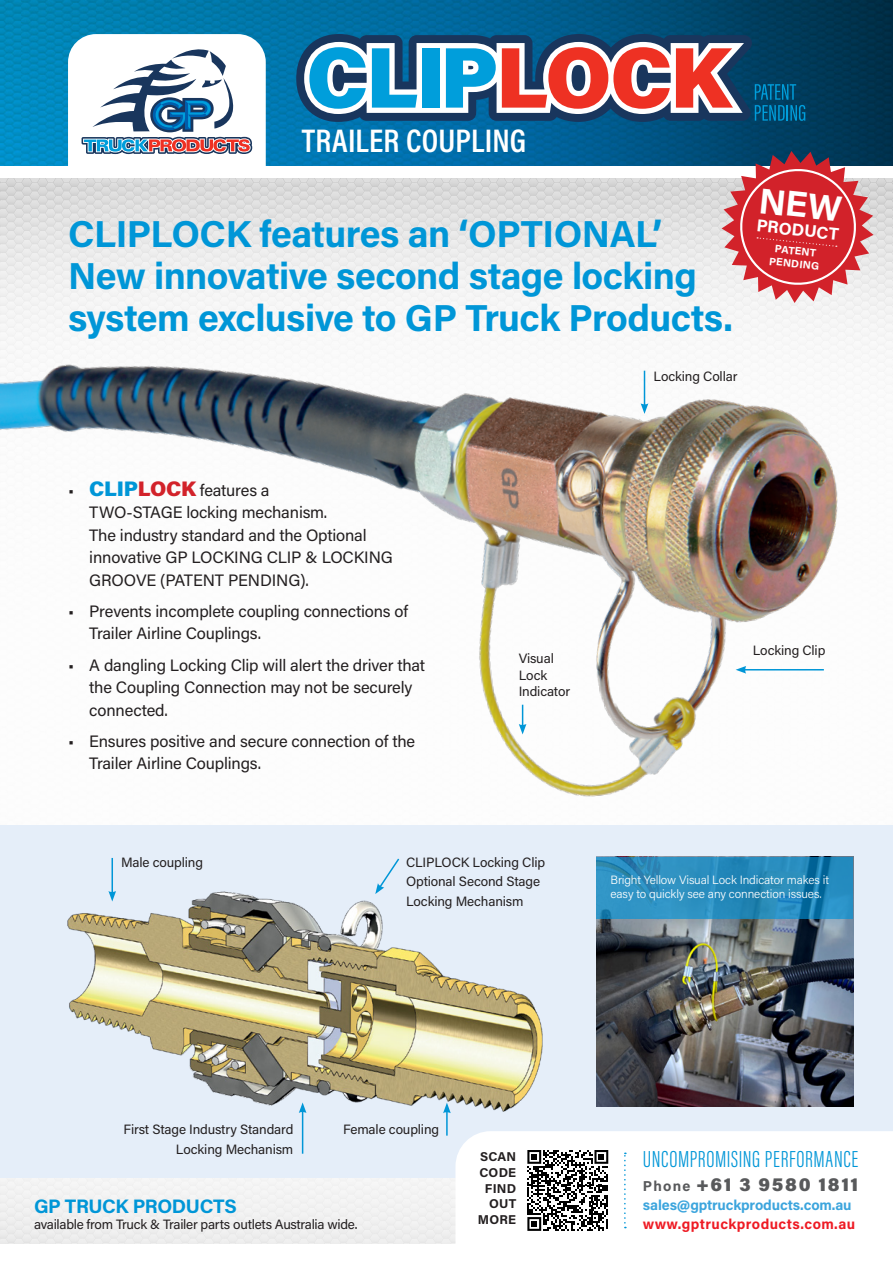
<style>
.page{position:relative;width:893px;height:1263px;background:#fff}
.page>*{position:absolute;margin:0;border:0;box-sizing:border-box;transform-origin:0 0}
.t1{font:700 37.5px/42px "Acumin Pro";letter-spacing:-.015em;color:#0096d7}
.Copy{font:33px "Acumin Variable Concept";letter-spacing:.005em;color:#fff}
.t2{font:300 23.85px "Acumin Pro Extra Cond";letter-spacing:.025em;color:#0096d7}
.Copy-2{font:700 19.5px "Acumin Pro";letter-spacing:-.02em;color:#0096d7}
.Copy-3{font:900 19.05px "Acumin Pro";letter-spacing:.09em;color:#58595b}
.t3{font:700 17.25px "Acumin Pro";color:#fff}
.Copy-4{font:16.5px/22.5px "Acumin Pro";letter-spacing:-.01em;color:#231f20}
.Copy-5{font:700 14.25px "Acumin Pro";letter-spacing:-.01em;color:#3ca5dd}
.Copy-6{font:700 14.25px "Acumin Pro";letter-spacing:.03em;color:#ee1b24}
.Copy-7{font:13.5px/19.5px "Acumin Pro";letter-spacing:-.01em;color:#231f20}
.Sub_head{font:700 12.75px/15.8px "Acumin Pro";letter-spacing:.015em;color:#231f20;text-align:right}
.Copy-8{font:300 12px/13.5px "Acumin Pro";letter-spacing:-.01em;color:#fff}
.t4{font:700 10.8px/12.9px "Acumin Pro";color:#fff;text-align:center}
.s1{font-weight:900;font-size:21px;color:#0096d7}
.s2{font-weight:900;font-size:21px;color:#d2222a}
.s3{font-weight:700;font-size:14.25px}
</style>
<div class="page">
<img style="left:0;top:0;width:893px;height:166px">
<img style="left:0;top:179px;width:893px;height:1064px">
<div style="left:0;top:825px;width:893px;height:353px;background:#e5eef9"></div>
<img style="left:0;top:260px;width:893px;height:630px">
<svg style="left:455px;top:1131px;width:438px;height:112px"></svg>
<svg style="left:68px;top:34px;width:198px;height:132px"></svg>
<svg style="left:624px;top:1152px;width:2px;height:76px"></svg>
<div style="left:523px;top:1146px;width:89px;height:89px;background:#fff"></div>
<svg style="left:527px;top:1150px;width:81px;height:81px"></svg>
<img style="left:16px;top:881px;width:581px;height:244px">
<svg style="left:296px;top:34px;width:509px;height:88px"></svg>
<hr style="left:744px;top:669px;width:80px;height:1px;background:#0096d7">
<svg style="left:736px;top:666px;width:10px;height:8px"></svg>
<svg style="left:519px;top:705px;width:7px;height:29px"></svg>
<svg style="left:375px;top:857px;width:26px;height:37px"></svg>
<hr style="left:112px;top:858px;width:1px;height:35px;background:#0096d7">
<svg style="left:108px;top:891px;width:8px;height:10px"></svg>
<hr style="left:302px;top:1111px;width:1px;height:43px;background:#0096d7">
<svg style="left:299px;top:1102px;width:7px;height:11px"></svg>
<hr style="left:446px;top:1111px;width:2px;height:24px;background:#0096d7">
<svg style="left:443px;top:1103px;width:8px;height:10px"></svg>
<hr style="left:644px;top:371px;width:1px;height:35px;background:#0096d7">
<svg style="left:641px;top:403px;width:7px;height:11px"></svg>
<img style="left:597px;top:919px;width:256px;height:187px">
<svg style="left:597px;top:857px;width:256px;height:62px;fill:#2b8ebf"></svg>
<svg style="left:722px;top:151px;width:151px;height:152px"></svg>
<p class="Copy" style="left:302px;top:118px;width:226px">TRAILER COUPLING</p>
<p class="t1" style="left:68px;top:211px;width:666px">CLIPLOCK features an ‘OPTIONAL’<br>New innovative second stage locking system exclusive to GP Truck Products.</p>
<p class="Copy-7" style="left:653px;top:366px;width:85px">Locking Collar</p>
<p class="t3" style="left:758px;top:213px;width:84px;rotate:6deg">PRODUCT</p>
<p class="t4" style="left:771px;top:241px;width:52px;rotate:6deg">PATENT<br>PENDING</p>
<p class="Copy-4" style="left:89px;top:478px;width:305px;text-indent:-21px">• <span class="s1">CLIP</span><span class="s2">LOCK</span> features a<br>TWO-STAGE locking mechanism.<br>The industry standard and the Optional innovative GP LOCKING CLIP &amp; LOCKING<br>GROOVE (PATENT PENDING).</p>
<p class="Copy-4" style="left:89px;top:599px;width:320px;text-indent:-21px">• Prevents incomplete coupling connections of<br>Trailer Airline Couplings.</p>
<p class="Copy-4" style="left:89px;top:653px;width:337px;text-indent:-21px">• A dangling Locking Clip will alert the driver that the Coupling Connection may not be securely connected.</p>
<p class="Copy-4" style="left:89px;top:729px;width:327px;text-indent:-21px">• Ensures positive and secure connection of the<br>Trailer Airline Couplings.</p>
<p class="Copy-7" style="left:519px;top:650px;width:53px;line-height:16.5px">Visual<br>Lock<br>Indicator</p>
<p class="Copy-7" style="left:753px;top:640px;width:74px">Locking Clip</p>
<p class="Copy-7" style="left:121px;top:852px;width:83px">Male coupling</p>
<p class="Copy-7" style="left:406px;top:852px;width:141px">CLIPLOCK Locking Clip<br>Optional Second Stage<br>Locking Mechanism</p>
<p class="Copy-8" style="left:611px;top:873px;width:220px">Bright Yellow Visual Lock Indicator makes it easy to quickly see any connection issues.</p>
<p class="Copy-7" style="left:124px;top:1119px;width:171px;text-align:right">First Stage Industry Standard<br>Locking Mechanism</p>
<p class="Copy-7" style="left:343px;top:1119px;width:98px">Female coupling</p>
<p class="Copy-2" style="left:34px;top:1192px;width:204px">GP TRUCK PRODUCTS</p>
<p class="Copy-7" style="left:34px;top:1214px;width:325px">available from Truck &amp; Trailer parts outlets Australia wide.</p>
<p class="Sub_head" style="left:478px;top:1148px;width:40px">SCAN<br>CODE<br>FIND<br>OUT<br>MORE</p>
<p class="t2" style="left:643px;top:1144px;width:217px">UNCOMPROMISING PERFORMANCE</p>
<p class="Copy-3" style="left:643px;top:1170px;width:217px"><span class="s3">Phone</span> +61 3 9580 1811</p>
<p class="Copy-5" style="left:643px;top:1195px;width:210px">sales@gptruckproducts.com.au</p>
<p class="Copy-6" style="left:643px;top:1214px;width:214px">www.gptruckproducts.com.au</p>
</div>
